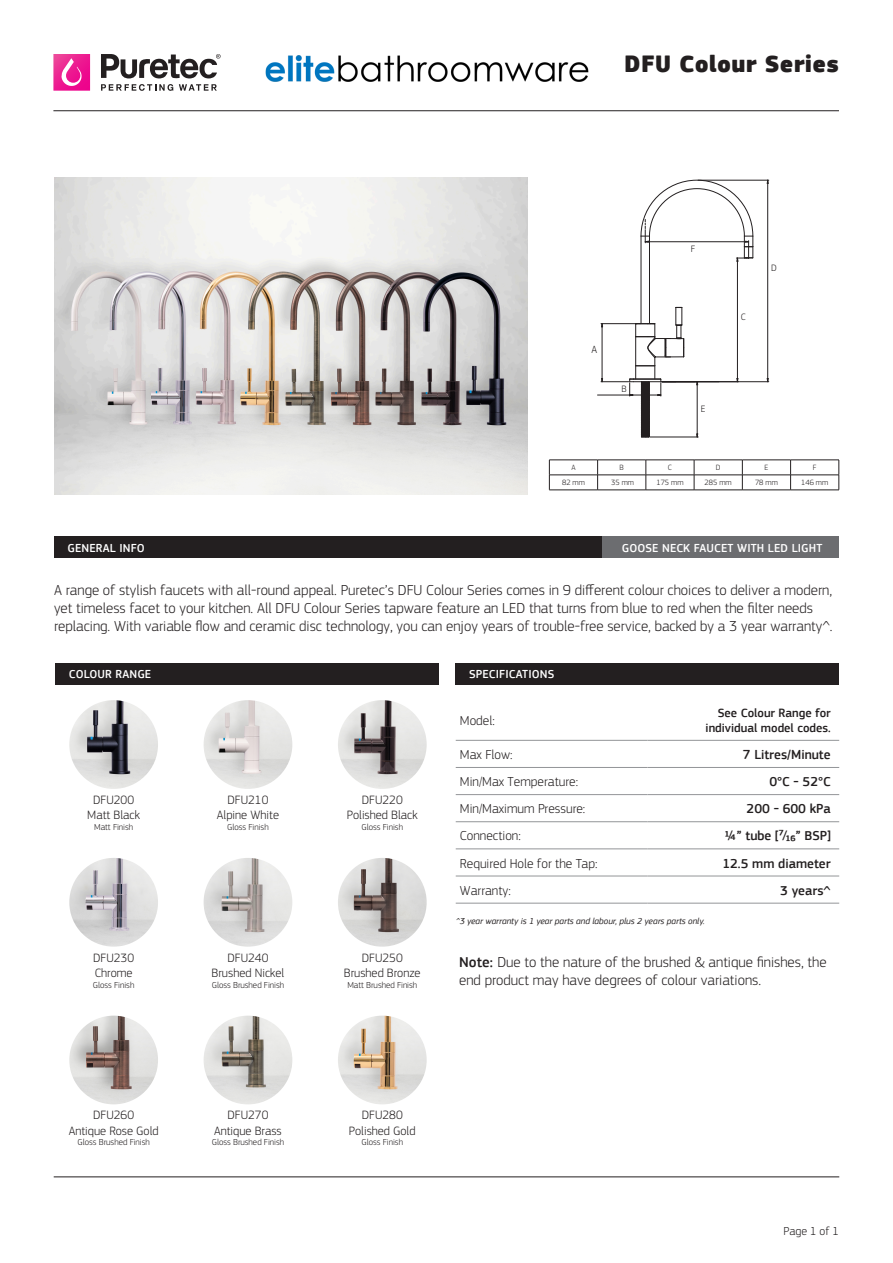
<style>
.page{position:relative;width:893px;height:1263px;background:#fff}
.page>*{position:absolute;margin:0;border:0;box-sizing:border-box;transform-origin:0 0}
.t1{font:900 24.45px "PF Square Sans Pro";letter-spacing:.01em;color:#231f20}
.t2{font:15px/18px "PF Square Sans Pro Light V1";color:#231f20}
.spec1{font:13.5px "PF Square Sans Pro Light V1";color:#231f20}
.spec2{font:500 13.5px "PF Square Sans Pro";color:#231f20}
.t3{font:12.6px "PF Square Sans Pro Light V1";color:#231f20}
.spec2-2{font:500 12.45px "PF Square Sans Pro";color:#231f20}
.t4{font:500 12px "PF Square Sans Pro";letter-spacing:.01em;color:#fff}
.t5{font:12px "PF Square Sans Pro Light V1";color:#231f20}
.t6{font:10.8px "PF Square Sans Pro Light V1";color:#231f20}
.t7{font:9.6px "PF Square Sans Pro Light V1";color:#231f20}
.t8{font:9px "PF Square Sans Pro Light V1";color:#231f20}
.spec1-2{font:italic 9px "PF Square Sans Pro";color:#231f20}
.t9{font:7.95px "PF Square Sans Pro Light V1";color:#231f20}
.s1{font-family:"PF Square Sans Pro";font-weight:500}
</style>
<div class="page">
<hr style="left:54px;top:1176px;width:785px;height:1px;background:#231f20">
<hr style="left:53px;top:110px;width:786px;height:1px;background:#231f20">
<svg style="left:53px;top:54px;width:37px;height:37px"></svg>
<svg style="left:101px;top:54px;width:120px;height:37px"></svg>
<img style="left:54px;top:178px;width:473px;height:317px">
<hr style="left:549px;top:460px;width:49px;height:1px;background:#231f20">
<hr style="left:598px;top:460px;width:48px;height:1px;background:#231f20">
<hr style="left:646px;top:460px;width:48px;height:1px;background:#231f20">
<hr style="left:694px;top:460px;width:48px;height:1px;background:#231f20">
<hr style="left:742px;top:460px;width:49px;height:1px;background:#231f20">
<hr style="left:791px;top:460px;width:48px;height:1px;background:#231f20">
<hr style="left:549px;top:475px;width:49px;height:1px;background:#231f20">
<svg style="left:549px;top:460px;width:1px;height:30px"></svg>
<hr style="left:598px;top:475px;width:48px;height:1px;background:#231f20">
<svg style="left:597px;top:460px;width:1px;height:30px"></svg>
<hr style="left:646px;top:475px;width:48px;height:1px;background:#231f20">
<svg style="left:646px;top:460px;width:1px;height:30px"></svg>
<hr style="left:694px;top:475px;width:48px;height:1px;background:#231f20">
<svg style="left:694px;top:460px;width:1px;height:30px"></svg>
<hr style="left:742px;top:475px;width:49px;height:1px;background:#231f20">
<svg style="left:742px;top:460px;width:1px;height:30px"></svg>
<hr style="left:791px;top:475px;width:48px;height:1px;background:#231f20">
<svg style="left:790px;top:460px;width:1px;height:30px"></svg>
<svg style="left:839px;top:460px;width:1px;height:30px"></svg>
<hr style="left:549px;top:490px;width:49px;height:1px;background:#231f20">
<hr style="left:598px;top:490px;width:48px;height:1px;background:#231f20">
<hr style="left:646px;top:490px;width:48px;height:1px;background:#231f20">
<hr style="left:694px;top:490px;width:48px;height:1px;background:#231f20">
<hr style="left:742px;top:490px;width:49px;height:1px;background:#231f20">
<hr style="left:791px;top:490px;width:48px;height:1px;background:#231f20">
<hr style="left:649px;top:236px;width:1px;height:88px;background:#231f20">
<hr style="left:641px;top:236px;width:1px;height:88px;background:#231f20">
<hr style="left:737px;top:258px;width:1px;height:124px;background:#231f20">
<svg style="left:641px;top:180px;width:113px;height:82px"></svg>
<hr style="left:767px;top:180px;width:1px;height:202px;background:#231f20">
<hr style="left:662px;top:381px;width:107px;height:1px;background:#231f20">
<hr style="left:698px;top:180px;width:71px;height:1px;background:#231f20">
<hr style="left:597px;top:395px;width:33px;height:1px;background:#231f20">
<hr style="left:650px;top:437px;width:48px;height:1px;background:#231f20">
<hr style="left:697px;top:382px;width:1px;height:55px;background:#231f20">
<svg style="left:601px;top:307px;width:83px;height:131px"></svg>
<div style="left:689px;top:245px;width:9px;height:8px;background:#fff"></div>
<div style="left:456px;top:663px;width:383px;height:21px;background:#231f20"></div>
<hr style="left:456px;top:740px;width:191px;height:1px;background:#939598">
<hr style="left:647px;top:740px;width:192px;height:1px;background:#939598">
<hr style="left:456px;top:767px;width:191px;height:1px;background:#939598">
<hr style="left:647px;top:767px;width:192px;height:1px;background:#939598">
<hr style="left:456px;top:794px;width:191px;height:1px;background:#939598">
<hr style="left:647px;top:794px;width:192px;height:1px;background:#939598">
<hr style="left:456px;top:821px;width:191px;height:1px;background:#939598">
<hr style="left:647px;top:821px;width:192px;height:1px;background:#939598">
<hr style="left:456px;top:849px;width:191px;height:1px;background:#939598">
<hr style="left:647px;top:849px;width:192px;height:1px;background:#939598">
<hr style="left:456px;top:876px;width:191px;height:1px;background:#939598">
<hr style="left:647px;top:876px;width:192px;height:1px;background:#939598">
<hr style="left:456px;top:903px;width:191px;height:1px;background:#939598">
<hr style="left:647px;top:903px;width:192px;height:1px;background:#939598">
<div style="left:55px;top:663px;width:384px;height:21px;background:#231f20"></div>
<img style="left:69px;top:700px;width:89px;height:89px;border-radius:44px">
<img style="left:204px;top:700px;width:88px;height:89px;border-radius:44px">
<img style="left:338px;top:700px;width:89px;height:89px;border-radius:44px">
<img style="left:69px;top:858px;width:89px;height:89px;border-radius:44px">
<img style="left:204px;top:858px;width:88px;height:89px;border-radius:44px">
<img style="left:338px;top:858px;width:89px;height:89px;border-radius:44px">
<img style="left:69px;top:1016px;width:89px;height:88px;border-radius:44px">
<img style="left:204px;top:1016px;width:88px;height:88px;border-radius:44px">
<img style="left:338px;top:1016px;width:89px;height:88px;border-radius:44px">
<div style="left:54px;top:537px;width:785px;height:21px;background:#231f20"></div>
<div style="left:602px;top:537px;width:237px;height:21px;background:#6c6d70"></div>
<img style="left:257px;top:55px;width:340px;height:57px">
<p class="t1" style="left:624px;top:49px;width:216px">DFU Colour Series</p>
<p class="t6" style="left:591px;top:343px;width:7px">A</p>
<p class="t7" style="left:622px;top:383px;width:7px">B</p>
<p class="t7" style="left:691px;top:243px;width:6px">F</p>
<p class="t7" style="left:701px;top:404px;width:6px">E</p>
<p class="t7" style="left:741px;top:311px;width:6px">C</p>
<p class="t7" style="left:771px;top:263px;width:7px">D</p>
<p class="t9" style="left:571px;top:463px;width:6px">A</p>
<p class="t9" style="left:620px;top:463px;width:6px">B</p>
<p class="t9" style="left:668px;top:463px;width:6px">C</p>
<p class="t9" style="left:716px;top:463px;width:6px">D</p>
<p class="t9" style="left:765px;top:463px;width:5px">E</p>
<p class="t9" style="left:813px;top:463px;width:5px">F</p>
<p class="t9" style="left:562px;top:478px;width:24px">82 mm</p>
<p class="t9" style="left:611px;top:478px;width:24px">35 mm</p>
<p class="t9" style="left:656px;top:478px;width:29px">175 mm</p>
<p class="t9" style="left:705px;top:478px;width:29px">285 mm</p>
<p class="t9" style="left:755px;top:478px;width:24px">78 mm</p>
<p class="t9" style="left:801px;top:478px;width:29px">146 mm</p>
<p class="t4" style="left:68px;top:541px;width:79px">GENERAL INFO</p>
<p class="t4" style="left:622px;top:541px;width:202px">GOOSE NECK FAUCET WITH LED LIGHT</p>
<p class="t2" style="left:54px;top:581px;width:780px">A range of stylish faucets with all-round appeal. Puretec’s DFU Colour Series comes in 9 different colour choices to deliver a modern, yet timeless facet to your kitchen. All DFU Colour Series tapware feature an LED that turns from blue to red when the filter needs replacing. With variable flow and ceramic disc technology, you can enjoy years of trouble-free service, backed by a 3 year warranty^.</p>
<p class="t4" style="left:469px;top:667px;width:87px">SPECIFICATIONS</p>
<p class="spec1" style="left:460px;top:712px;width:36px">Model:</p>
<p class="t4" style="left:69px;top:667px;width:84px">COLOUR RANGE</p>
<p class="spec2-2" style="left:718px;top:705px;width:115px">See Colour Range for</p>
<p class="spec2-2" style="left:706px;top:720px;width:127px">individual model codes.</p>
<p class="t3" style="left:93px;top:792px;width:43px">DFU200</p>
<p class="t3" style="left:87px;top:807px;width:54px">Matt Black</p>
<p class="t8" style="left:94px;top:822px;width:41px">Matt Finish</p>
<p class="t3" style="left:227px;top:792px;width:43px">DFU210</p>
<p class="t3" style="left:217px;top:807px;width:64px">Alpine White</p>
<p class="t8" style="left:227px;top:822px;width:43px">Gloss Finish</p>
<p class="t3" style="left:362px;top:792px;width:43px">DFU220</p>
<p class="t3" style="left:347px;top:807px;width:72px">Polished Black</p>
<p class="t8" style="left:362px;top:822px;width:43px">Gloss Finish</p>
<p class="spec1" style="left:460px;top:747px;width:54px">Max Flow:</p>
<p class="spec2" style="left:743px;top:747px;width:89px">7 Litres/Minute</p>
<p class="spec1" style="left:460px;top:774px;width:120px">Min/Max Temperature:</p>
<p class="spec2" style="left:769px;top:774px;width:63px">0°C - 52°C</p>
<p class="spec1" style="left:460px;top:801px;width:127px">Min/Maximum Pressure:</p>
<p class="spec2" style="left:747px;top:801px;width:86px">200 - 600 kPa</p>
<p class="spec1" style="left:460px;top:828px;width:62px">Connection:</p>
<p class="spec2" style="left:725px;top:828px;width:108px">¼” tube [⁷⁄₁₆” BSP]</p>
<p class="spec1" style="left:460px;top:855px;width:139px">Required Hole for the Tap:</p>
<p class="spec2" style="left:722px;top:855px;width:110px">12.5 mm diameter</p>
<p class="spec1" style="left:460px;top:882px;width:52px">Warranty:</p>
<p class="spec2" style="left:780px;top:882px;width:52px">3 years^</p>
<p class="spec1-2" style="left:456px;top:915px;width:251px">^3 year warranty is 1 year parts and labour, plus 2 years parts only.</p>
<p class="t3" style="left:93px;top:950px;width:43px">DFU230</p>
<p class="t3" style="left:95px;top:965px;width:39px">Chrome</p>
<p class="t8" style="left:93px;top:979px;width:43px">Gloss Finish</p>
<p class="t3" style="left:227px;top:950px;width:43px">DFU240</p>
<p class="t3" style="left:212px;top:965px;width:74px">Brushed Nickel</p>
<p class="t8" style="left:212px;top:979px;width:74px">Gloss Brushed Finish</p>
<p class="t3" style="left:362px;top:950px;width:43px">DFU250</p>
<p class="t3" style="left:344px;top:965px;width:78px">Brushed Bronze</p>
<p class="t8" style="left:347px;top:979px;width:71px">Matt Brushed Finish</p>
<p class="t2" style="left:459px;top:953px;width:369px"><span class="s1">Note:</span> Due to the nature of the brushed &amp; antique finishes, the end product may have degrees of colour variations.</p>
<p class="t3" style="left:93px;top:1108px;width:43px">DFU260</p>
<p class="t3" style="left:69px;top:1123px;width:91px">Antique Rose Gold</p>
<p class="t8" style="left:77px;top:1137px;width:74px">Gloss Brushed Finish</p>
<p class="t3" style="left:227px;top:1108px;width:43px">DFU270</p>
<p class="t3" style="left:214px;top:1123px;width:69px">Antique Brass</p>
<p class="t8" style="left:212px;top:1137px;width:74px">Gloss Brushed Finish</p>
<p class="t3" style="left:362px;top:1108px;width:43px">DFU280</p>
<p class="t3" style="left:349px;top:1123px;width:68px">Polished Gold</p>
<p class="t8" style="left:362px;top:1137px;width:43px">Gloss Finish</p>
<p class="t5" style="left:784px;top:1224px;width:57px">Page 1 of 1</p>
</div>
